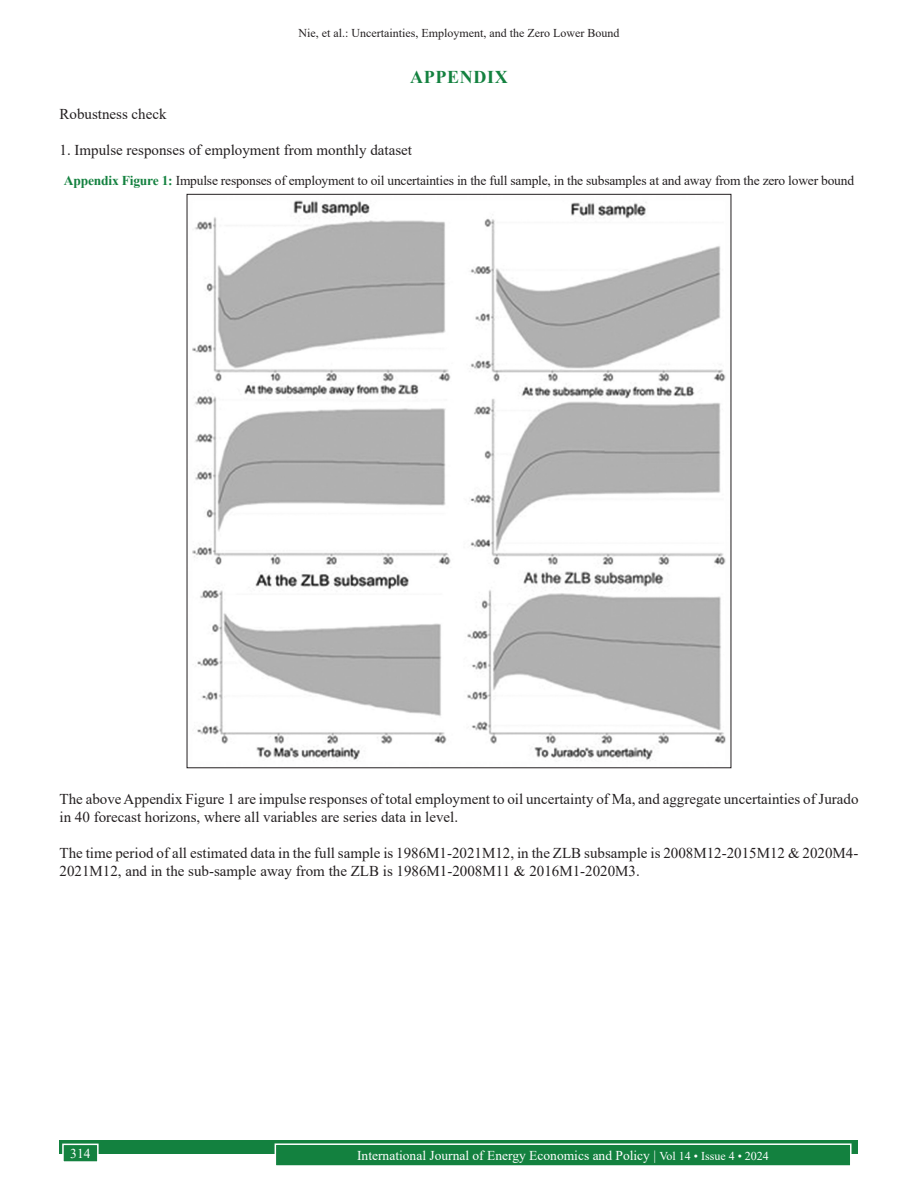
<style>
.page{position:relative;width:918px;height:1188px;background:#fff}
.page>*{position:absolute;margin:0;border:0;box-sizing:border-box;transform-origin:0 0}
.t1{font:700 18px "Times New Roman";letter-spacing:.035em;color:#13813f}
.TX{font:15px/18px "Times New Roman";color:#231f20}
.t2{font:13.5px "Times New Roman";letter-spacing:-.015em;color:#231f20}
.t3{font:13.5px "Times New Roman";color:#fff}
.t4{font:12px "Times New Roman";color:#231f20}
.s1{font-weight:700;color:#13813f}
.s2{font-size:12px}
</style>
<div class="page">
<div style="left:60px;top:1140px;width:798px;height:13px;background:#13813f"></div>
<div style="left:275px;top:1144px;width:576px;height:22px;background:#13813f"></div>
<div style="left:275px;top:1143px;width:577px;height:24px;border:2px solid #fff"></div>
<div style="left:63px;top:1144px;width:35px;height:18px;background:#13813f"></div>
<div style="left:62px;top:1144px;width:37px;height:19px;border:2px solid #fff"></div>
<img style="left:192px;top:200px;width:534px;height:561px">
<p class="t4" style="left:299px;top:25px;width:322px">Nie, et al.: Uncertainties, Employment, and the Zero Lower Bound</p>
<h1 class="t1" style="left:410px;top:64px;width:99px">APPENDIX</h1>
<p class="TX" style="left:60px;top:104px;width:109px">Robustness check</p>
<p class="TX" style="left:60px;top:140px;width:354px">1. Impulse responses of employment from monthly dataset</p>
<p class="t2" style="left:64px;top:171px;width:792px"><span class="s1">Appendix Figure 1:</span> Impulse responses of employment to oil uncertainties in the full sample, in the subsamples at and away from the zero lower bound</p>
<p class="TX" style="left:60px;top:789px;width:801px">The above Appendix Figure 1 are impulse responses of total employment to oil uncertainty of Ma, and aggregate uncertainties of Jurado in 40 forecast horizons, where all variables are series data in level.</p>
<p class="TX" style="left:60px;top:843px;width:800px">The time period of all estimated data in the full sample is 1986M1-2021M12, in the ZLB subsample is 2008M12-2015M12 &amp; 2020M4-<br>2021M12, and in the sub-sample away from the ZLB is 1986M1-2008M11 &amp; 2016M1-2020M3.</p>
<p class="t3" style="left:70px;top:1144px;width:22px">314</p>
<p class="t3" style="left:357px;top:1146px;width:413px">International Journal of Energy Economics and Policy | <span class="s2">Vol 14 • Issue 4 • 2024</span></p>
</div>
